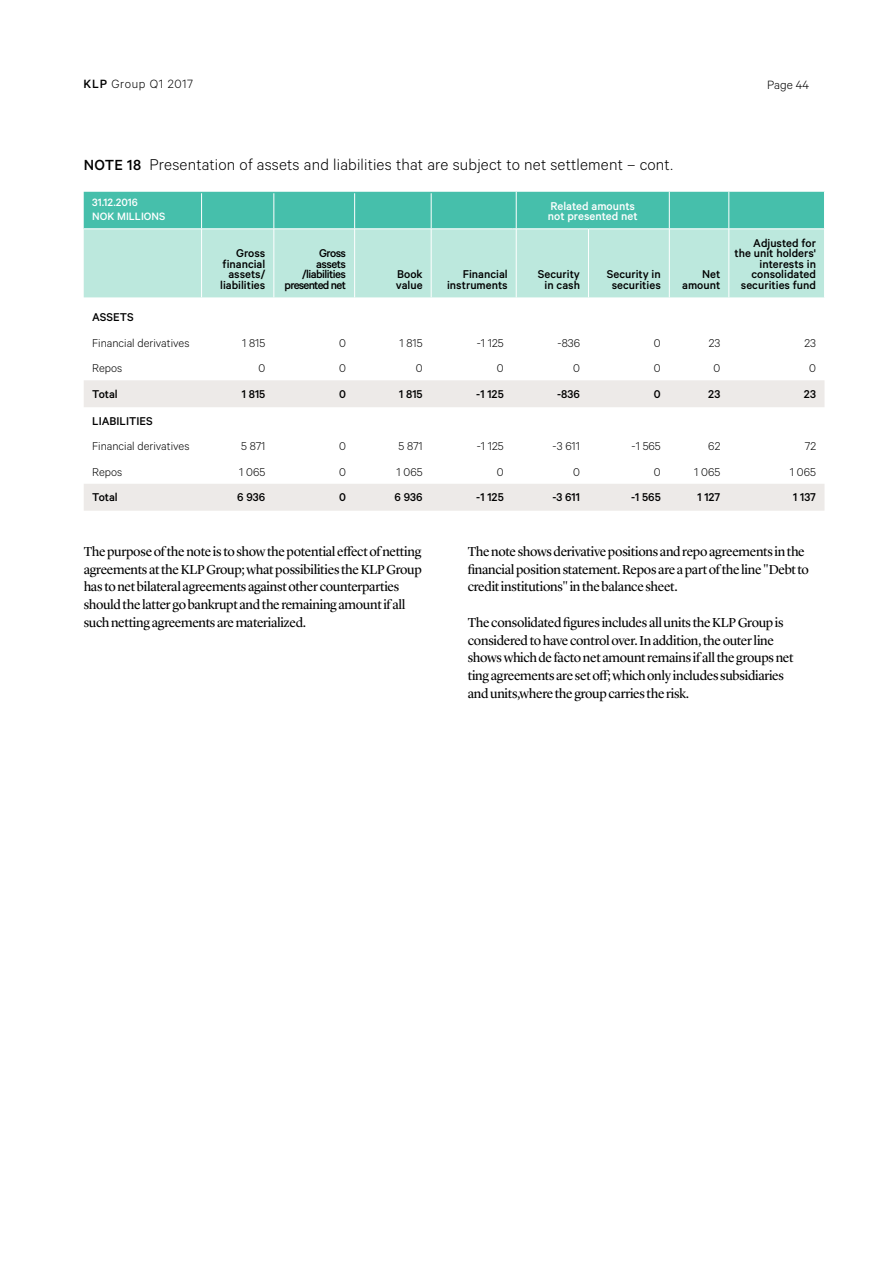
<style>
.page{position:relative;width:893px;height:1263px;background:#fff}
.page>*{position:absolute;margin:0;border:0;box-sizing:border-box;transform-origin:0 0}
.t1{font:300 17.55px "Calibre";letter-spacing:.01em;color:#000}
.t2{font:13.5px/17.7px "Lyon Display";letter-spacing:-.02em;color:#000}
.t3{font:300 13.5px "Calibre";letter-spacing:.045em;color:#000}
.t4{font:500 12.75px/10.5px "Calibre";color:#000;text-align:right}
.t5{font:300 12.75px "Calibre";color:#000}
.t6{font:500 12.75px/10.5px "Calibre";letter-spacing:-.04em;color:#000;text-align:right}
.t7{font:500 12.75px/10.5px "Calibre";color:#fff}
.t8{font:500 12px/14.4px "Calibre";color:#fff}
.s1{font-weight:500}
.s2{font-weight:500;font-size:16.5px}
</style>
<div class="page">
<div style="left:84px;top:230px;width:740px;height:67px;background:#bce8dd"></div>
<svg style="left:84px;top:380px;width:740px;height:131px"></svg>
<hr style="left:201px;top:229px;width:1px;height:68px;background:#fff">
<hr style="left:274px;top:229px;width:1px;height:68px;background:#fff">
<hr style="left:354px;top:229px;width:1px;height:68px;background:#fff">
<hr style="left:431px;top:229px;width:1px;height:68px;background:#fff">
<hr style="left:516px;top:229px;width:1px;height:68px;background:#fff">
<hr style="left:588px;top:229px;width:1px;height:68px;background:#fff">
<hr style="left:669px;top:229px;width:1px;height:68px;background:#fff">
<hr style="left:729px;top:229px;width:1px;height:68px;background:#fff">
<svg style="left:84px;top:192px;width:740px;height:38px;background:#4ec2ae"></svg>
<p class="t3" style="left:84px;top:76px;width:111px"><span class="s1">KLP</span> Group Q1 2017</p>
<p class="t3" style="left:767px;top:77px;width:44px">Page 44</p>
<p class="t1" style="left:84px;top:154px;width:591px"><span class="s2">NOTE 18</span> Presentation of assets and liabilities that are subject to net settlement – cont.</p>
<p class="t8" style="left:92px;top:195px;width:75px">31.12.2016<br>NOK MILLIONS</p>
<p class="t7" style="left:548px;top:200px;width:91px">Related amounts not presented net</p>
<p class="t4" style="left:220px;top:248px;width:47px">Gross financial assets/ liabilities</p>
<p class="t6" style="left:285px;top:248px;width:63px">Gross<br>assets /liabilities presented net</p>
<p class="t4" style="left:396px;top:269px;width:28px;text-align:left">Book value</p>
<p class="t4" style="left:447px;top:269px;width:62px">Financial instruments</p>
<p class="t4" style="left:538px;top:269px;width:44px;text-align:center">Security in cash</p>
<p class="t4" style="left:607px;top:269px;width:56px;text-align:center">Security in securities</p>
<p class="t4" style="left:682px;top:269px;width:40px">Net amount</p>
<p class="t4" style="left:734px;top:237px;width:83px">Adjusted for the unit holders' interests in consolidated securities fund</p>
<p class="t4" style="left:92px;top:312px;width:43px">ASSETS</p>
<p class="t5" style="left:92px;top:335px;width:99px">Financial derivatives</p>
<p class="t5" style="left:242px;top:335px;width:25px">1 815</p>
<p class="t5" style="left:339px;top:335px;width:8px">0</p>
<p class="t5" style="left:400px;top:335px;width:25px">1 815</p>
<p class="t5" style="left:477px;top:335px;width:28px">-1 125</p>
<p class="t5" style="left:558px;top:335px;width:24px">-836</p>
<p class="t5" style="left:654px;top:335px;width:8px">0</p>
<p class="t5" style="left:709px;top:335px;width:13px">23</p>
<p class="t5" style="left:804px;top:335px;width:13px">23</p>
<p class="t5" style="left:92px;top:361px;width:32px">Repos</p>
<p class="t5" style="left:258px;top:361px;width:8px">0</p>
<p class="t5" style="left:339px;top:361px;width:8px">0</p>
<p class="t5" style="left:416px;top:361px;width:8px">0</p>
<p class="t5" style="left:497px;top:361px;width:8px">0</p>
<p class="t5" style="left:573px;top:361px;width:8px">0</p>
<p class="t5" style="left:654px;top:361px;width:8px">0</p>
<p class="t5" style="left:713px;top:361px;width:8px">0</p>
<p class="t5" style="left:809px;top:361px;width:8px">0</p>
<p class="t4" style="left:92px;top:388px;width:27px">Total</p>
<p class="t4" style="left:242px;top:388px;width:25px">1 815</p>
<p class="t4" style="left:339px;top:388px;width:8px">0</p>
<p class="t4" style="left:399px;top:388px;width:25px">1 815</p>
<p class="t4" style="left:476px;top:388px;width:29px">-1 125</p>
<p class="t4" style="left:557px;top:388px;width:24px">-836</p>
<p class="t4" style="left:654px;top:388px;width:8px">0</p>
<p class="t4" style="left:708px;top:388px;width:14px">23</p>
<p class="t4" style="left:804px;top:388px;width:14px">23</p>
<p class="t4" style="left:92px;top:415px;width:62px">LIABILITIES</p>
<p class="t5" style="left:92px;top:439px;width:99px">Financial derivatives</p>
<p class="t5" style="left:241px;top:439px;width:26px">5 871</p>
<p class="t5" style="left:339px;top:439px;width:8px">0</p>
<p class="t5" style="left:398px;top:439px;width:26px">5 871</p>
<p class="t5" style="left:477px;top:439px;width:28px">-1 125</p>
<p class="t5" style="left:553px;top:439px;width:29px">-3 611</p>
<p class="t5" style="left:632px;top:439px;width:31px">-1 565</p>
<p class="t5" style="left:708px;top:439px;width:14px">62</p>
<p class="t5" style="left:805px;top:439px;width:13px">72</p>
<p class="t5" style="left:92px;top:464px;width:32px">Repos</p>
<p class="t5" style="left:239px;top:464px;width:28px">1 065</p>
<p class="t5" style="left:339px;top:464px;width:8px">0</p>
<p class="t5" style="left:397px;top:464px;width:28px">1 065</p>
<p class="t5" style="left:497px;top:464px;width:8px">0</p>
<p class="t5" style="left:573px;top:464px;width:8px">0</p>
<p class="t5" style="left:654px;top:464px;width:8px">0</p>
<p class="t5" style="left:694px;top:464px;width:28px">1 065</p>
<p class="t5" style="left:790px;top:464px;width:28px">1 065</p>
<p class="t4" style="left:92px;top:492px;width:27px">Total</p>
<p class="t4" style="left:237px;top:492px;width:30px">6 936</p>
<p class="t4" style="left:339px;top:492px;width:8px">0</p>
<p class="t4" style="left:395px;top:492px;width:30px">6 936</p>
<p class="t4" style="left:476px;top:492px;width:29px">-1 125</p>
<p class="t4" style="left:552px;top:492px;width:29px">-3 611</p>
<p class="t4" style="left:631px;top:492px;width:31px">-1 565</p>
<p class="t4" style="left:697px;top:492px;width:25px">1 127</p>
<p class="t4" style="left:793px;top:492px;width:24px">1 137</p>
<p class="t2" style="left:84px;top:542px;width:340px">The purpose of the note is to show the potential effect of netting agreements at the KLP Group; what possibilities the KLP Group has to net bilateral agreements against other counterparties should the latter go bankrupt and the remaining amount if all such netting agreements are materialized.</p>
<p class="t2" style="left:468px;top:542px;width:343px">The note shows derivative positions and repo agreements in the financial position statement. Repos are a part of the line "Debt to credit institutions" in the balance sheet.</p>
<p class="t2" style="left:468px;top:612px;width:327px">The consolidated figures includes all units the KLP Group is considered to have control over. In addition, the outer line shows which de facto net amount remains if all the groups net ting agreements are set off; which only includes subsidiaries and units,where the group carries the risk.</p>
</div>
